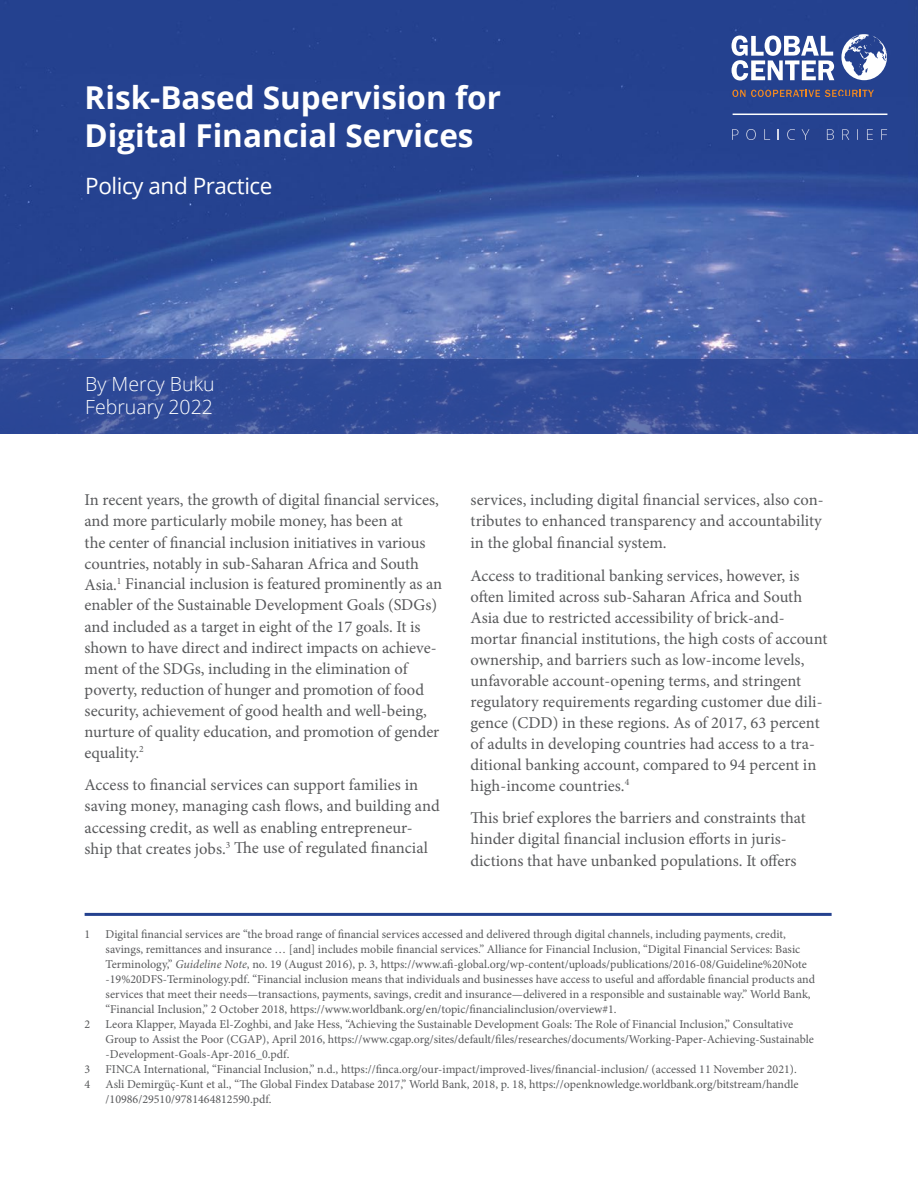
<style>
.page{position:relative;width:918px;height:1188px;background:#fff}
.page>*{position:absolute;margin:0;border:0;box-sizing:border-box;transform-origin:0 0}
.t1{font:700 31.5px/37.5px "Open Sans";color:#fff}
.t2{font:22.5px "Open Sans";letter-spacing:-.02em;color:#fff}
.t3{font:300 19.5px/23.4px "Open Sans";color:#fff}
.t4{font:16.5px/21px "Minion Pro";letter-spacing:-.005em;color:#58595b}
.t5{font:12px/15px "Minion Pro";color:#58595b}
.s1{font-style:italic}
</style>
<div class="page">
<img style="left:0;top:0;width:918px;height:359px">
<svg style="left:0;top:359px;width:918px;height:75px;background:#304a98"></svg>
<svg style="left:732px;top:129px;width:7px;height:11px"></svg>
<img style="left:746px;top:129px;width:24px;height:11px">
<svg style="left:787px;top:129px;width:8px;height:11px"></svg>
<img style="left:802px;top:129px;width:32px;height:11px">
<svg style="left:842px;top:129px;width:7px;height:11px"></svg>
<img style="left:857px;top:129px;width:16px;height:11px">
<svg style="left:881px;top:129px;width:6px;height:11px"></svg>
<hr style="left:733px;top:114px;width:154px;height:1px;background:#fff">
<svg style="left:841px;top:34px;width:46px;height:46px"></svg>
<svg style="left:732px;top:36px;width:102px;height:45px"></svg>
<svg style="left:732px;top:90px;width:142px;height:7px"></svg>
<hr style="left:85px;top:913px;width:747px;height:3px;background:#24418e">
<h1 class="t1" style="left:85px;top:78px;width:418px">Risk-Based Supervision for<br>Digital Financial Services</h1>
<h2 class="t2" style="left:85px;top:170px;width:189px">Policy and Practice</h2>
<p class="t3" style="left:85px;top:371px;width:131px">By Mercy Buku<br>February 2022</p>
<p class="t4" style="left:85px;top:490px;width:359px">In recent years, the growth of digital financial services, and more particularly mobile money, has been at<br>the center of financial inclusion initiatives in various countries, notably in sub-Saharan Africa and South Asia.<sup>1</sup> Financial inclusion is featured prominently as an enabler of the Sustainable Development Goals (SDGs) and included as a target in eight of the 17 goals. It is shown to have direct and indirect impacts on achieve&shy;ment of the SDGs, including in the elimination of poverty, reduction of hunger and promotion of food security, achievement of good health and well-being, nurture of quality education, and promotion of gender equality.<sup>2</sup></p>
<p class="t4" style="left:85px;top:775px;width:357px">Access to financial services can support families in saving money, managing cash flows, and building and accessing credit, as well as enabling entrepreneur&shy;ship that creates jobs.<sup>3</sup> The use of regulated financial</p>
<p class="t4" style="left:471px;top:490px;width:355px;text-align:justify">services, including digital financial services, also con&shy;tributes to enhanced transparency and accountability in the global financial system.</p>
<p class="t4" style="left:471px;top:565px;width:359px">Access to traditional banking services, however, is often limited across sub-Saharan Africa and South Asia due to restricted accessibility of brick-and&shy;mortar financial institutions, the high costs of account ownership, and barriers such as low-income levels, unfavorable account-opening terms, and stringent regulatory requirements regarding customer due dili&shy;gence (CDD) in these regions. As of 2017, 63 percent of adults in developing countries had access to a tra&shy;ditional banking account, compared to 94 percent in high-income countries.<sup>4</sup></p>
<p class="t4" style="left:471px;top:808px;width:337px">This brief explores the barriers and constraints that hinder digital financial inclusion efforts in juris&shy;dictions that have unbanked populations. It offers</p>
<p class="t5" style="left:85px;top:927px;width:7px">1</p>
<p class="t5" style="left:106px;top:927px;width:711px">Digital financial services are “the broad range of financial services accessed and delivered through digital channels, including payments, credit, savings, remittances and insurance … [and] includes mobile financial services.” Alliance for Financial Inclusion, “Digital Financial Services: Basic Terminology,” <span class="s1">Guideline Note</span>, no. 19 (August 2016), p. 3, https://www.afi-global.org/wp-content/uploads/publications/2016-08/Guideline%20Note -19%20DFS-Terminology.pdf. “Financial inclusion means that individuals and businesses have access to useful and affordable financial products and services that meet their needs—transactions, payments, savings, credit and insurance—delivered in a responsible and sustainable way.” World Bank, “Financial Inclusion,” 2 October 2018, https://www.worldbank.org/en/topic/financialinclusion/overview#1.</p>
<p class="t5" style="left:85px;top:1017px;width:7px">2</p>
<p class="t5" style="left:106px;top:1017px;width:710px">Leora Klapper, Mayada El-Zoghbi, and Jake Hess, “Achieving the Sustainable Development Goals: The Role of Financial Inclusion,” Consultative<br>Group to Assist the Poor (CGAP), April 2016, https://www.cgap.org/sites/default/files/researches/documents/Working-Paper-Achieving-Sustainable -Development-Goals-Apr-2016_0.pdf.</p>
<p class="t5" style="left:85px;top:1062px;width:7px">3</p>
<p class="t5" style="left:106px;top:1062px;width:693px">FINCA International, “Financial Inclusion,” n.d., https://finca.org/our-impact/improved-lives/financial-inclusion/ (accessed 11 November 2021).</p>
<p class="t5" style="left:85px;top:1077px;width:7px">4</p>
<p class="t5" style="left:106px;top:1077px;width:695px">Asli Demirgüç-Kunt et al., “The Global Findex Database 2017,” World Bank, 2018, p. 18, https://openknowledge.worldbank.org/bitstream/handle /10986/29510/9781464812590.pdf.</p>
</div>
